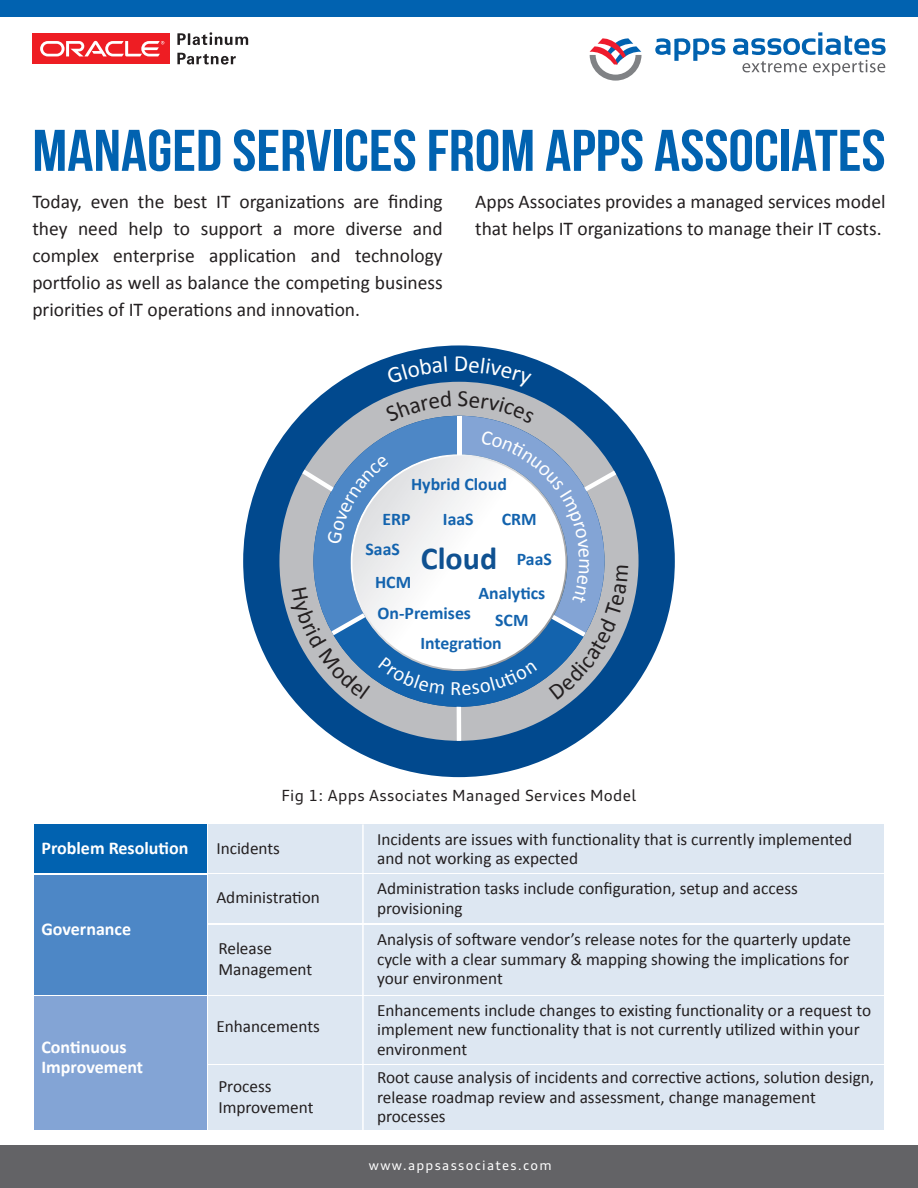
<style>
.page{position:relative;width:918px;height:1188px;background:#fff}
.page>*{position:absolute;margin:0;border:0;box-sizing:border-box;transform-origin:0 0}
.t1{font:700 58.65px "Bebas Neue";color:#0162b0;scale:1.1 1}
.t2{font:700 31.95px "Calibri";color:#0f5191}
.t3{font:19.5px/27px "Calibri";color:#231f20;text-align:justify}
.t4{font:700 18px/19.5px "Calibri";color:#fff}
.t5{font:700 17.7px/32.2px "Calibri";color:#1363ae}
.t6{font:17.25px/19.5px "Calibri";color:#231f20}
.t7{font:15.3px "Audi Type";letter-spacing:.02em;color:#231f20}
.t8{font:13.05px "Audi Type";letter-spacing:.1em;color:#fff}
</style>
<div class="page">
<div style="left:0;top:0;width:918px;height:17px;background:#0162b0"></div>
<div style="left:0;top:1145px;width:918px;height:43px;background:#636366"></div>
<svg style="left:590px;top:38px;width:52px;height:43px"></svg>
<svg style="left:655px;top:38px;width:70px;height:23px"></svg>
<svg style="left:733px;top:32px;width:153px;height:44px"></svg>
<div style="left:32px;top:33px;width:138px;height:31px;background:#ee1d23"></div>
<svg style="left:40px;top:41px;width:124px;height:15px"></svg>
<svg style="left:177px;top:53px;width:59px;height:12px"></svg>
<svg style="left:177px;top:32px;width:71px;height:13px"></svg>
<svg style="left:243px;top:345px;width:432px;height:432px"></svg>
<svg style="left:279px;top:471px;width:178px;height:270px"></svg>
<svg style="left:461px;top:472px;width:178px;height:269px"></svg>
<hr style="left:457px;top:706px;width:4px;height:35px;background:#fff">
<div style="left:209px;top:925px;width:675px;height:69px;background:#dde7f2"></div>
<div style="left:209px;top:1066px;width:675px;height:64px;background:#dde7f2"></div>
<div style="left:209px;top:825px;width:675px;height:48px;background:#dde7f2"></div>
<div style="left:209px;top:875px;width:675px;height:48px;background:#dde7f2"></div>
<div style="left:209px;top:997px;width:675px;height:67px;background:#dde7f2"></div>
<div style="left:34px;top:825px;width:172px;height:48px;background:#0162b0"></div>
<div style="left:34px;top:875px;width:172px;height:119px;background:#4d87c6"></div>
<div style="left:34px;top:997px;width:172px;height:133px;background:#83a4d5"></div>
<hr style="left:362px;top:824px;width:2px;height:306px;background:#fff">
<svg style="left:290px;top:356px;width:338px;height:371px"></svg>
<h1 class="t1" style="left:32px;top:118px;width:777px">MANAGED SERVICES FROM APPS ASSOCIATES</h1>
<p class="t3" style="left:475px;top:187px;width:412px">Apps Associates provides a managed services model that helps IT organizations to manage their IT costs.</p>
<p class="t3" style="left:32px;top:187px;width:412px">Today, even the best IT organizations are finding they need help to support a more diverse and complex enterprise application and technology portfolio as well as balance the competing business priorities of IT operations and innovation.</p>
<p class="t5" style="left:411px;top:468px;width:97px">Hybrid Cloud</p>
<p class="t5" style="left:383px;top:502px;width:30px">ERP</p>
<p class="t5" style="left:443px;top:502px;width:32px">IaaS</p>
<p class="t5" style="left:502px;top:502px;width:36px">CRM</p>
<p class="t5" style="left:375px;top:533px;width:38px;text-indent:-10px">SaaS<br>HCM</p>
<p class="t5" style="left:495px;top:603px;width:35px">SCM</p>
<h2 class="t2" style="left:421px;top:539px;width:78px">Cloud</h2>
<p class="t5" style="left:478px;top:541px;width:75px;line-height:33.9px;text-indent:38px">PaaS<br>Analytics</p>
<p class="t5" style="left:378px;top:596px;width:95px">On-Premises</p>
<p class="t5" style="left:420px;top:627px;width:83px">Integration</p>
<p class="t4" style="left:41px;top:837px;width:149px">Problem Resolution</p>
<p class="t4" style="left:41px;top:919px;width:91px">Governance</p>
<p class="t4" style="left:41px;top:1037px;width:103px">Continuous<br>Improvement</p>
<p class="t7" style="left:282px;top:786px;width:356px">Fig 1: Apps Associates Managed Services Model</p>
<p class="t6" style="left:216px;top:837px;width:65px">Incidents</p>
<p class="t6" style="left:377px;top:828px;width:477px">Incidents are issues with functionality that is currently implemented and not working as expected</p>
<p class="t6" style="left:216px;top:887px;width:105px">Administration</p>
<p class="t6" style="left:377px;top:878px;width:422px">Administration tasks include configuration, setup and access provisioning</p>
<p class="t6" style="left:377px;top:929px;width:476px;text-align:justify">Analysis of software vendor’s release notes for the quarterly update cycle with a clear summary &amp; mapping showing the implications for your environment</p>
<p class="t6" style="left:216px;top:1016px;width:105px">Enhancements</p>
<p class="t6" style="left:218px;top:937px;width:95px;line-height:20.7px">Release<br>Management</p>
<p class="t6" style="left:377px;top:999px;width:496px">Enhancements include changes to existing functionality or a request to implement new functionality that is not currently utilized within your environment</p>
<p class="t6" style="left:377px;top:1067px;width:499px">Root cause analysis of incidents and corrective actions, solution design, release roadmap review and assessment, change management processes</p>
<p class="t6" style="left:218px;top:1076px;width:97px;line-height:20.7px">Process<br>Improvement</p>
<p class="t8" style="left:369px;top:1157px;width:184px">www.appsassociates.com</p>
</div>
